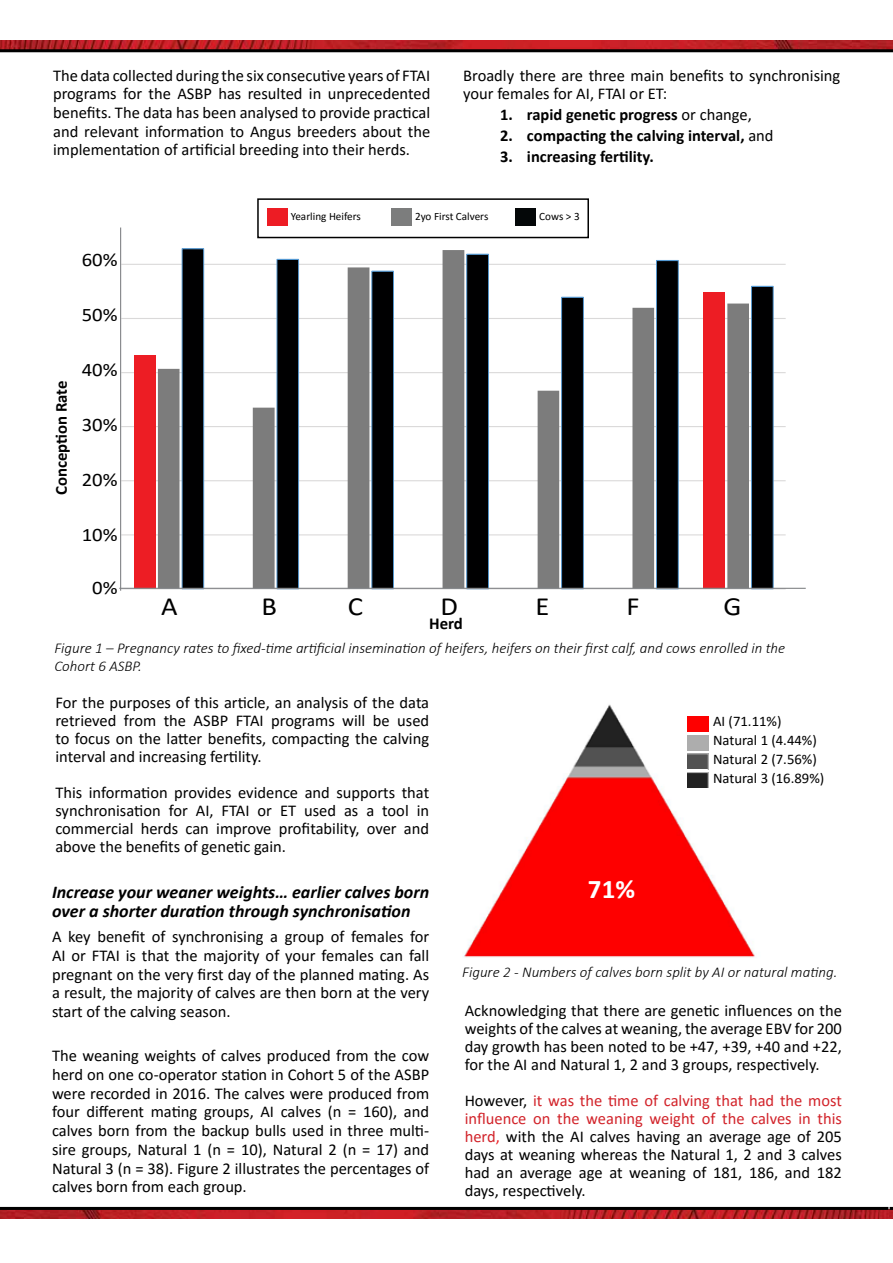
<style>
.page{position:relative;width:893px;height:1263px;background:#fff}
.page>*{position:absolute;margin:0;border:0;box-sizing:border-box;transform-origin:0 0}
.t1{font:700 27px "Calibri";color:#fff}
.t2{font:26.25px "Calibri";color:#000;scale:1.09 1}
.t3{font:19.05px "Calibri";color:#000;scale:1.09 1}
.t4{font:italic 700 18px/19.5px "Calibri";color:#000}
.t5{font:700 16.8px "Calibri";color:#000}
.t6{font:16.5px/18.8px "Calibri";color:#000;text-align:justify}
.t7{font:700 16.5px "Calibri";color:#000}
.t8{font:italic 300 15px/18px "Calibri";color:#000}
.t9{font:14.7px/18.8px "Calibri";color:#000}
.t10{font:11.1px "Calibri";color:#000}
.s1{font-weight:400}
.s2{color:#d2232a}
.s3{color:#ed1d24}
</style>
<div class="page">
<img style="left:463px;top:704px;width:292px;height:254px">
<div style="left:687px;top:716px;width:21px;height:16px;background:#fe0000"></div>
<svg style="left:687px;top:735px;width:21px;height:53px"></svg>
<svg style="left:119px;top:222px;width:668px;height:369px"></svg>
<hr style="left:120px;top:227px;width:1px;height:364px;background:#808285">
<hr style="left:119px;top:588px;width:687px;height:1px;background:#808285">
<div style="left:267px;top:208px;width:20px;height:18px;background:#ed1c24"></div>
<div style="left:391px;top:208px;width:21px;height:18px;background:#7c7d7d"></div>
<div style="left:515px;top:208px;width:21px;height:18px;background:#040708"></div>
<img style="left:0;top:1210px;width:890px;height:8px">
<hr style="left:0;top:1207px;width:888px;height:3px;background:#000">
<svg style="left:890px;top:1207px;width:3px;height:11px"></svg>
<img style="left:0;top:41px;width:893px;height:8px">
<hr style="left:0;top:49px;width:893px;height:3px;background:#000">
<div style="left:257px;top:198px;width:332px;height:40px;border:2px solid #000"></div>
<p class="t6" style="left:53px;top:65px;width:379px">The data collected during the six consecutive years of FTAI programs for the ASBP has resulted in unprecedented benefits. The data has been analysed to provide practical and relevant information to Angus breeders about the implementation of artificial breeding into their herds.</p>
<p class="t6" style="left:463px;top:65px;width:379px">Broadly there are three main benefits to synchronising your females for AI, FTAI or ET:</p>
<p class="t7" style="left:500px;top:103px;width:253px">1. rapid genetic progress <span class="s1">or change,</span></p>
<p class="t7" style="left:500px;top:124px;width:275px">2. compacting the calving interval, <span class="s1">and</span></p>
<p class="t7" style="left:500px;top:145px;width:155px">3. increasing fertility.</p>
<p class="t3" style="left:82px;top:246px;width:34px">60%</p>
<p class="t3" style="left:82px;top:301px;width:34px">50%</p>
<p class="t5" style="left:49px;top:495px;width:116px;rotate:-90deg">Conception Rate</p>
<p class="t3" style="left:82px;top:356px;width:34px">40%</p>
<p class="t3" style="left:82px;top:411px;width:34px">30%</p>
<p class="t3" style="left:82px;top:466px;width:34px">20%</p>
<p class="t3" style="left:82px;top:521px;width:34px">10%</p>
<p class="t3" style="left:92px;top:574px;width:25px">0%</p>
<p class="t10" style="left:291px;top:209px;width:72px">Yearling Heifers</p>
<p class="t10" style="left:415px;top:209px;width:75px">2yo First Calvers</p>
<p class="t10" style="left:539px;top:209px;width:42px">Cows &gt; 3</p>
<h2 class="t2" style="left:161px;top:588px;width:17px">A</h2>
<h2 class="t2" style="left:261px;top:588px;width:16px">B</h2>
<h2 class="t2" style="left:348px;top:588px;width:15px">C</h2>
<h2 class="t2" style="left:440px;top:588px;width:18px">D</h2>
<h2 class="t2" style="left:535px;top:588px;width:14px">E</h2>
<h2 class="t2" style="left:627px;top:588px;width:14px">F</h2>
<h2 class="t2" style="left:723px;top:588px;width:18px">G</h2>
<p class="t5" style="left:429px;top:611px;width:35px">Herd</p>
<p class="t8" style="left:54px;top:639px;width:732px">Figure 1 – Pregnancy rates to fixed-time artificial insemination of heifers, heifers on their first calf, and cows enrolled in the<br>Cohort 6 ASBP.</p>
<p class="t6" style="left:55px;top:693px;width:375px;line-height:18px">For the purposes of this article, an analysis of the data retrieved from the ASBP FTAI programs will be used to focus on the latter benefits, compacting the calving interval and increasing fertility.</p>
<p class="t6" style="left:55px;top:783px;width:375px;line-height:18px">This information provides evidence and supports that synchronisation for AI, FTAI or ET used as a tool in commercial herds can improve profitability, over and above the benefits of genetic gain.</p>
<p class="t4" style="left:52px;top:881px;width:379px">Increase your weaner weights… earlier calves born over a shorter duration through synchronisation</p>
<p class="t6" style="left:52px;top:927px;width:379px">A key benefit of synchronising a group of females for AI or FTAI is that the majority of your females can fall pregnant on the very first day of the planned mating. As a result, the majority of calves are then born at the very start of the calving season.</p>
<p class="t6" style="left:52px;top:1046px;width:379px">The weaning weights of calves produced from the cow herd on one co-operator station in Cohort 5 of the ASBP were recorded in 2016. The calves were produced from four different mating groups, AI calves (n = 160), and calves born from the backup bulls used in three multi&shy;sire groups, Natural 1 (n = 10), Natural 2 (n = 17) and Natural 3 (n = 38). Figure 2 illustrates the percentages of calves born from each group.</p>
<h1 class="t1" style="left:588px;top:870px;width:49px">71%</h1>
<p class="t9" style="left:713px;top:712px;width:113px">AI (71.11%)<br>Natural 1 (4.44%)<br>Natural 2 (7.56%)<br>Natural 3 (16.89%)</p>
<p class="t8" style="left:462px;top:963px;width:377px">Figure 2 - Numbers of calves born split by AI or natural mating.</p>
<p class="t6" style="left:465px;top:1001px;width:379px;line-height:18px">Acknowledging that there are genetic influences on the weights of the calves at weaning, the average EBV for 200 day growth has been noted to be +47, +39, +40 and +22, for the AI and Natural 1, 2 and 3 groups, respectively.</p>
<p class="t6" style="left:465px;top:1091px;width:379px;line-height:18px">However, <span class="s2">it was the time of calving that had the most influence on the weaning weight of the calves in this herd</span><span class="s3">,</span> with the AI calves having an average age of 205 days at weaning whereas the Natural 1, 2 and 3 calves had an average age at weaning of 181, 186, and 182 days, respectively.</p>
</div>
